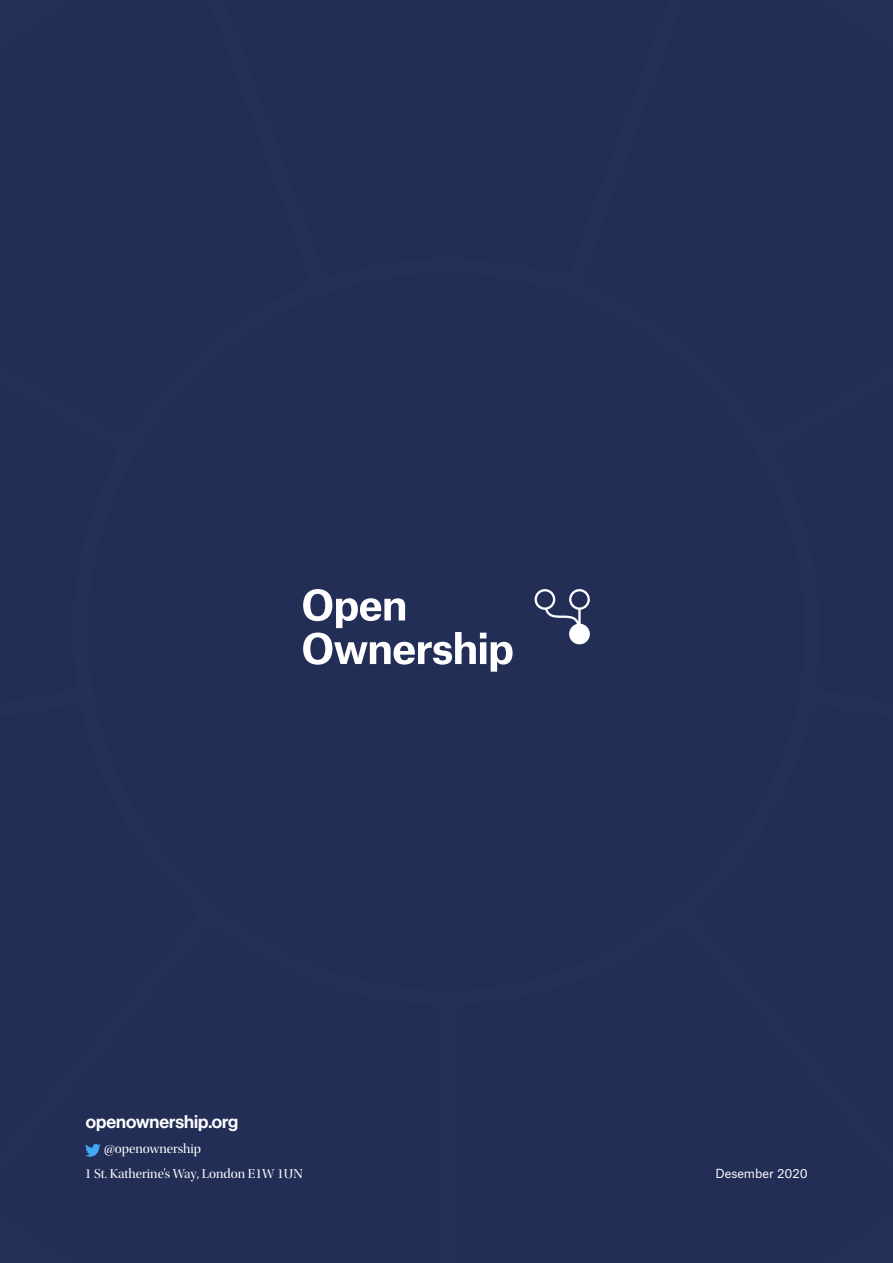
<style>
.page{position:relative;width:893px;height:1263px;background:#fff}
.page>*{position:absolute;margin:0;border:0;box-sizing:border-box;transform-origin:0 0}
.t1{font:18px "N Haas Grotesk DS Pro 65 Md";color:#fff}
.t2{font:13.5px "Utopia Std Disp";color:#fff}
.t3{font:12px "Atlas Grotesk";color:#fff}
</style>
<div class="page">
<div style="left:0;top:750px;width:198px;height:175px;background:#232e56"></div>
<div style="left:0;top:436px;width:117px;height:314px;background:#232e56"></div>
<div style="left:0;top:0;width:310px;height:436px;background:#232e56"></div>
<div style="left:583px;top:0;width:310px;height:436px;background:#232e56"></div>
<div style="left:0;top:925px;width:439px;height:338px;background:#232e56"></div>
<div style="left:776px;top:275px;width:117px;height:430px;background:#232e56"></div>
<div style="left:695px;top:705px;width:198px;height:220px;background:#232e56"></div>
<div style="left:454px;top:925px;width:439px;height:338px;background:#232e56"></div>
<div style="left:205px;top:0;width:483px;height:277px;background:#232e56"></div>
<div style="left:90px;top:275px;width:714px;height:714px;background:#232e56;border-radius:50%"></div>
<div style="left:0;top:843px;width:150px;height:313px;background:#232e56"></div>
<svg style="left:303px;top:589px;width:210px;height:83px"></svg>
<svg style="left:535px;top:589px;width:55px;height:55px"></svg>
<h1 class="t1" style="left:86px;top:1112px;width:154px">openownership.org</h1>
<p class="t2" style="left:85px;top:1166px;width:219px">1 St. Katherine’s Way, London E1W 1UN</p>
<p class="t2" style="left:104px;top:1141px;width:98px">@openownership</p>
<p class="t3" style="left:715px;top:1164px;width:94px">Desember 2020</p>
</div>
